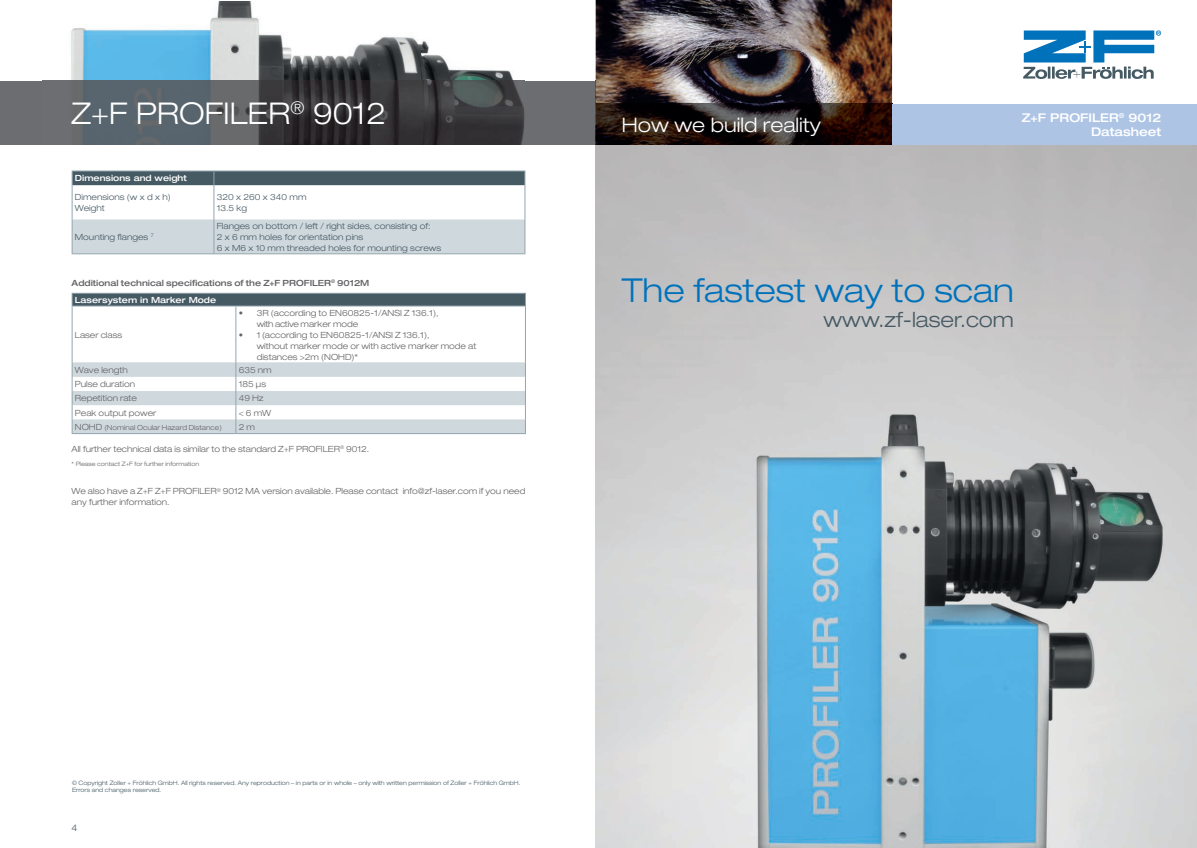
<style>
.page{position:relative;width:1197px;height:848px;background:#fff}
.page>*{position:absolute;margin:0;border:0;box-sizing:border-box;transform-origin:0 0}
.t1{font:300 expanded 33px "Helvetica Neue";color:#0072bc}
.t2{font:300 expanded 30px "Helvetica Neue";color:#fff}
.t3{font:300 expanded 21px "Helvetica Neue";color:#465a64}
.t4{font:300 expanded 20px "Helvetica Neue";color:#fff}
.t5{font:500 expanded 12px/14.4px "Helvetica Neue";color:#fff;text-align:right}
.t6{font:300 expanded 9px "Helvetica Neue";color:#465a64}
.t7{font:300 expanded 8.5px/11px "Helvetica Neue";color:#636366}
.t8{font:300 expanded 8.5px/11px "Helvetica Neue";color:#465a64}
.t9{font:500 expanded 8.5px "Helvetica Neue";color:#636366}
.t10{font:500 expanded 8.5px "Helvetica Neue";color:#fff}
.t11{font:300 expanded 7px "Helvetica Neue";color:#636366}
.t12{font:300 expanded 6px/7.2px "Helvetica Neue";color:#465a64}
.t13{font:300 expanded 6px "Helvetica Neue";color:#636366}
.s1{font-size:8.5px}
</style>
<div class="page">
<img style="left:595px;top:145px;width:601px;height:703px">
<img style="left:595px;top:0;width:296px;height:145px">
<svg style="left:1023px;top:30px;width:137px;height:49px"></svg>
<div style="left:891px;top:104px;width:305px;height:41px;background:#adc4e5"></div>
<img style="left:42px;top:1px;width:482px;height:144px">
<div style="left:524px;top:81px;width:71px;height:64px;background:#6c6d70"></div>
<img style="left:595px;top:81px;width:1px;height:64px">
<div style="left:0;top:81px;width:42px;height:64px;background:#6c6d70"></div>
<div style="left:73px;top:219px;width:451px;height:34px;background:#cfd8dd"></div>
<hr style="left:213px;top:185px;width:1px;height:34px;background:#94a5af">
<hr style="left:524px;top:185px;width:1px;height:34px;background:#94a5af">
<hr style="left:213px;top:219px;width:1px;height:34px;background:#94a5af">
<hr style="left:524px;top:219px;width:1px;height:34px;background:#94a5af">
<hr style="left:72px;top:170px;width:142px;height:1px;background:#94a5af">
<svg style="left:72px;top:171px;width:453px;height:14px;background:#495c66"></svg>
<hr style="left:214px;top:170px;width:311px;height:1px;background:#94a5af">
<hr style="left:72px;top:185px;width:1px;height:34px;background:#94a5af">
<hr style="left:72px;top:219px;width:1px;height:34px;background:#94a5af">
<hr style="left:72px;top:253px;width:142px;height:1px;background:#94a5af">
<hr style="left:214px;top:253px;width:311px;height:1px;background:#94a5af">
<div style="left:72px;top:293px;width:453px;height:13px;background:#465a64"></div>
<hr style="left:72px;top:293px;width:164px;height:1px;background:#94a5af">
<hr style="left:236px;top:293px;width:290px;height:1px;background:#94a5af">
<hr style="left:72px;top:305px;width:164px;height:1px;background:#94a5af">
<hr style="left:72px;top:306px;width:1px;height:56px;background:#94a5af">
<hr style="left:236px;top:305px;width:290px;height:1px;background:#94a5af">
<hr style="left:235px;top:306px;width:1px;height:56px;background:#94a5af">
<hr style="left:525px;top:306px;width:1px;height:56px;background:#94a5af">
<svg style="left:72px;top:362px;width:454px;height:71px"></svg>
<hr style="left:72px;top:433px;width:164px;height:1px;background:#94a5af">
<hr style="left:236px;top:433px;width:290px;height:1px;background:#94a5af">
<h2 class="t2" style="left:72px;top:96px;width:316px">Z+F PROFILER<sup>®</sup> 9012</h2>
<p class="t10" style="left:75px;top:173px;width:113px">Dimensions and weight</p>
<p class="t8" style="left:75px;top:191px;width:97px">Dimensions (w x d x h)<br>Weight</p>
<p class="t8" style="left:217px;top:191px;width:91px">320 x 260 x 340 mm<br>13.5 kg</p>
<p class="t8" style="left:75px;top:231px;width:80px">Mounting flanges <sup>7</sup></p>
<p class="t8" style="left:217px;top:220px;width:226px">Flanges on bottom / left / right sides, consisting of:<br>2 x 6 mm holes for orientation pins<br>6 x M6 x 10 mm threaded holes for mounting screws</p>
<p class="t9" style="left:72px;top:278px;width:299px">Additional technical specifications of the Z+F PROFILER<sup>®</sup> 9012M</p>
<p class="t10" style="left:75px;top:295px;width:143px">Lasersystem in Marker Mode</p>
<p class="t7" style="left:75px;top:329px;width:49px">Laser class</p>
<p class="t7" style="left:257px;top:307px;width:183px;text-indent:-18px">• 3R (according to EN60825-1/ANSI Z 136.1), with active marker mode</p>
<p class="t7" style="left:257px;top:329px;width:221px;text-indent:-18px">• 1 (according to EN60825-1/ANSI Z 136.1),<br>without marker mode or with active marker mode at distances &gt;2m (NOHD)*</p>
<p class="t7" style="left:75px;top:364px;width:54px">Wave length</p>
<p class="t7" style="left:239px;top:364px;width:35px">635 nm</p>
<p class="t7" style="left:75px;top:378px;width:62px">Pulse duration</p>
<p class="t7" style="left:239px;top:378px;width:29px">185 µs</p>
<p class="t7" style="left:75px;top:393px;width:64px">Repetition rate</p>
<p class="t7" style="left:239px;top:393px;width:26px">49 Hz</p>
<p class="t7" style="left:75px;top:407px;width:83px">Peak output power</p>
<p class="t7" style="left:239px;top:407px;width:34px">&lt; 6 mW</p>
<p class="t11" style="left:75px;top:423px;width:148px"><span class="s1">NOHD</span> (Nominal Ocular Hazard Distance)</p>
<p class="t7" style="left:239px;top:421px;width:18px">2 m</p>
<p class="t7" style="left:72px;top:443px;width:299px">All further technical data is similar to the standard Z+F PROFILER<sup>®</sup> 9012.</p>
<p class="t13" style="left:72px;top:460px;width:129px">* Please contact Z+F for further information</p>
<p class="t7" style="left:72px;top:486px;width:455px">We also have a Z+F Z+F PROFILER<sup>®</sup> 9012 MA version available. Please contact info@zf-laser.com if you need any further information.</p>
<h3 class="t4" style="left:621px;top:113px;width:201px">How we build reality</h3>
<h3 class="t5" style="left:1021px;top:110px;width:141px">Z+F PROFILER<sup>®</sup> 9012<br>Datasheet</h3>
<h1 class="t1" style="left:621px;top:270px;width:393px">The fastest way to scan</h1>
<h3 class="t3" style="left:823px;top:307px;width:192px">www.zf-laser.com</h3>
<p class="t12" style="left:72px;top:779px;width:450px">© Copyright Zoller + Fröhlich GmbH. All rights reserved. Any reproduction – in parts or in whole – only with written permission of Zoller + Fröhlich GmbH.<br>Errors and changes reserved.</p>
<p class="t6" style="left:72px;top:822px;width:8px">4</p>
</div>
